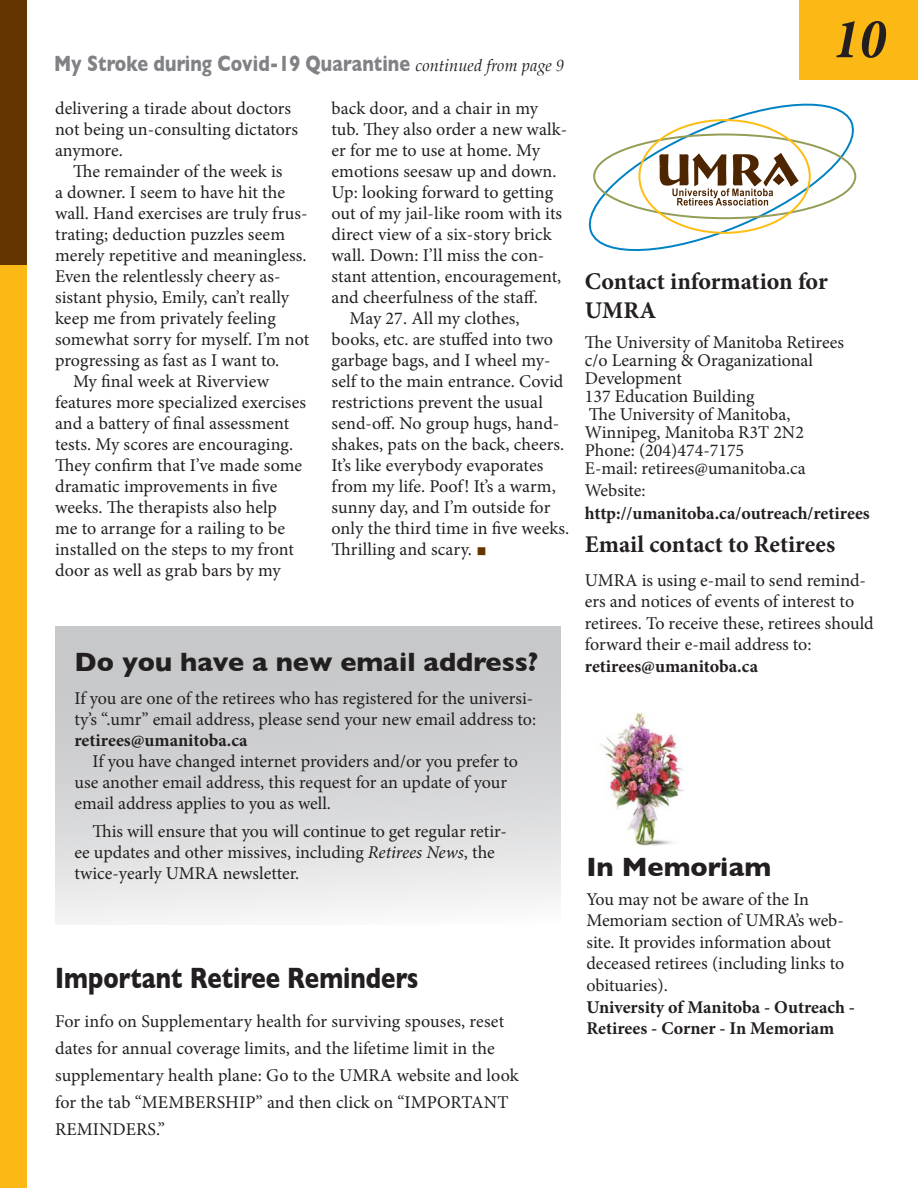
<style>
.page{position:relative;width:918px;height:1188px;background:#fff}
.page>*{position:absolute;margin:0;border:0;box-sizing:border-box;transform-origin:0 0}
.t1{font:italic 700 condensed 57px "Minion Pro";color:#231f20}
.Headline{font:700 30px "Gill Sans";letter-spacing:.005em;color:#231f20;scale:.8 1}
.t2{font:700 27px "Gill Sans";color:#231f20}
.t3{font:700 24px/28.8px "Minion Pro";color:#231f20}
.Cont_Headline{font:700 22.5px "Gill Sans";letter-spacing:.005em;color:#808285;scale:.8 1}
.Body_text{font:18px/21px "Minion Pro";color:#231f20}
.Cont_Headline-2{font:18px/27px "Minion Pro";letter-spacing:.005em;color:#231f20}
.t4{font:700 18px/21.6px "Minion Pro";letter-spacing:-.005em;color:#231f20}
.s1{font-family:"Palatino";font-weight:400;font-style:italic;font-size:16.5px;color:#231f20}
.s2{font-size:27px;color:#653500}
.s3{font-weight:700}
.s4{font-style:italic}
</style>
<div class="page">
<div style="left:0;top:0;width:27px;height:266px;background:#653500"></div>
<div style="left:0;top:266px;width:27px;height:922px;background:#fcb814"></div>
<div style="left:799px;top:0;width:119px;height:80px;background:#fcb814"></div>
<svg style="left:588px;top:103px;width:269px;height:148px"></svg>
<div style="left:593px;top:134px;width:263px;height:85px;border:2px solid #959d55;border-radius:50%"></div>
<svg style="left:659px;top:153px;width:140px;height:53px"></svg>
<img style="left:600px;top:712px;width:84px;height:133px">
<div style="left:55px;top:626px;width:506px;height:298px;background:linear-gradient(to bottom,#bebfc2,#efeff0)"></div>
<p class="Cont_Headline" style="left:54px;top:45px;width:640px">My Stroke during Covid-19 Quarantine <span class="s1">continued from page 9</span></p>
<p class="Body_text" style="left:55px;top:97px;width:245px">delivering a tirade about doctors not being un-consulting dictators anymore.</p>
<p class="Body_text" style="left:55px;top:160px;width:256px;text-indent:18px">The remainder of the week is<br>a downer. I seem to have hit the wall. Hand exercises are truly frus&shy;trating; deduction puzzles seem merely repetitive and meaningless.<br>Even the relentlessly cheery as&shy;sistant physio, Emily, can’t really keep me from privately feeling somewhat sorry for myself. I’m not progressing as fast as I want to.</p>
<p class="Body_text" style="left:55px;top:370px;width:253px;text-indent:18px">My final week at Riverview features more specialized exercises and a battery of final assessment tests. My scores are encouraging.<br>They confirm that I’ve made some dramatic improvements in five weeks. The therapists also help<br>me to arrange for a railing to be installed on the steps to my front door as well as grab bars by my</p>
<p class="Body_text" style="left:332px;top:97px;width:237px">back door, and a chair in my tub. They also order a new walk&shy;er for me to use at home. My emotions seesaw up and down.<br>Up: looking forward to getting out of my jail-like room with its direct view of a six-story brick wall. Down: I’ll miss the con&shy;stant attention, encouragement, and cheerfulness of the staff.</p>
<p class="Body_text" style="left:332px;top:307px;width:239px;text-indent:18px">May 27. All my clothes, books, etc. are stuffed into two garbage bags, and I wheel my&shy;self to the main entrance. Covid restrictions prevent the usual send-off. No group hugs, hand&shy;shakes, pats on the back, cheers.<br>It’s like everybody evaporates from my life. Poof! It’s a warm, sunny day, and I’m outside for only the third time in five weeks.<br>Thrilling and scary. <span class="s2">■</span></p>
<p class="t2" style="left:75px;top:640px;width:465px">Do you have a new email address?</p>
<p class="Body_text" style="left:75px;top:688px;width:463px">If you are one of the retirees who has registered for the universi&shy;ty’s “.umr” email address, please send your new email address to: <span class="s3">retirees@umanitoba.ca</span></p>
<p class="Body_text" style="left:75px;top:751px;width:445px;text-indent:18px">If you have changed internet providers and/or you prefer to use another email address, this request for an update of your email address applies to you as well.</p>
<p class="Body_text" style="left:75px;top:820px;width:434px;text-indent:18px">This will ensure that you will continue to get regular retir&shy;ee updates and other missives, including <span class="s4">Retirees News</span>, the twice-yearly UMRA newsletter.</p>
<p class="Headline" style="left:55px;top:954px;width:456px">Important Retiree Reminders</p>
<p class="Cont_Headline-2" style="left:55px;top:1008px;width:465px">For info on Supplementary health for surviving spouses, reset dates for annual coverage limits, and the lifetime limit in the supplementary health plane: Go to the UMRA website and look for the tab “MEMBERSHIP” and then click on “IMPORTANT REMINDERS.”</p>
<p class="t1" style="left:833px;top:-1px;width:54px">10</p>
<p class="t3" style="left:585px;top:267px;width:244px">Contact information for<br>UMRA</p>
<p class="Body_text" style="left:585px;top:333px;width:261px;line-height:18px">The University of Manitoba Retirees c/o Learning &amp; Oraganizational<br>Development<br>137 Education Building<br>The University of Manitoba,</p>
<p class="Body_text" style="left:585px;top:422px;width:221px">Winnipeg, Manitoba R3T 2N2</p>
<p class="Body_text" style="left:585px;top:440px;width:161px">Phone: (204)474-7175</p>
<p class="Body_text" style="left:585px;top:458px;width:222px">E-mail: retirees@umanitoba.ca</p>
<p class="Body_text" style="left:585px;top:480px;width:62px">Website:</p>
<p class="t4" style="left:585px;top:502px;width:286px">http://umanitoba.ca/outreach/retirees</p>
<p class="t3" style="left:585px;top:530px;width:252px">Email contact to Retirees</p>
<p class="Body_text" style="left:585px;top:569px;width:290px;line-height:21.6px">UMRA is using e-mail to send remind&shy;ers and notices of events of interest to retirees. To receive these, retirees should forward their e-mail address to: <span class="s3">retirees@umanitoba.ca</span></p>
<p class="t2" style="left:586px;top:846px;width:186px">In Memoriam</p>
<p class="Body_text" style="left:586px;top:888px;width:259px;line-height:21.6px">You may not be aware of the In<br>Memoriam section of UMRA’s web&shy;site. It provides information about deceased retirees (including links to obituaries).</p>
<p class="t4" style="left:586px;top:996px;width:270px">University of Manitoba - Outreach -<br>Retirees - Corner - In Memoriam</p>
</div>
